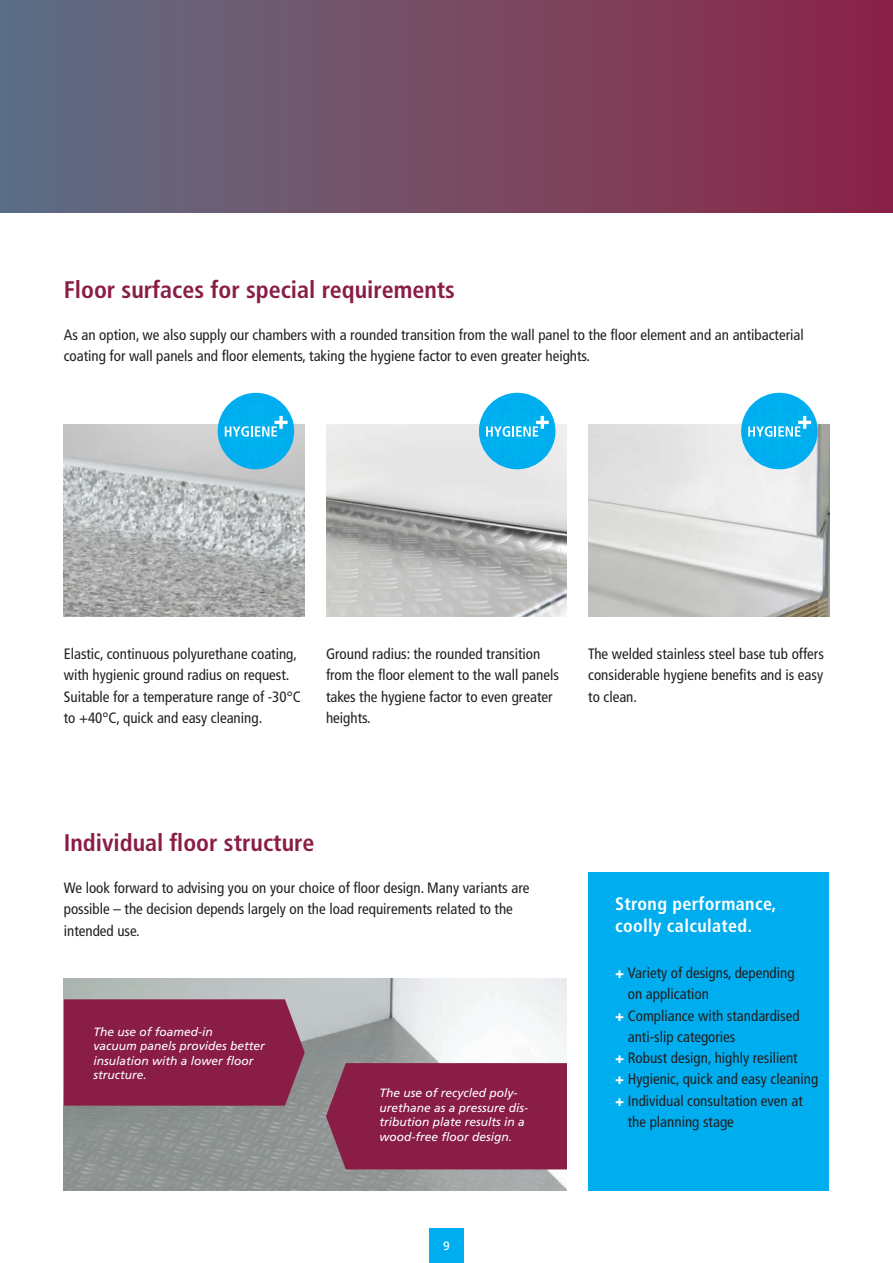
<style>
.page{position:relative;width:893px;height:1263px;background:#fff}
.page>*{position:absolute;margin:0;border:0;box-sizing:border-box;transform-origin:0 0}
.t1{font:700 condensed 24px "Frutiger";color:#891d46}
.t2{font:700 condensed 18px/21.6px "Frutiger";letter-spacing:.02em;color:#fff}
.t3{font:condensed 15px/21.3px "Frutiger";color:#231f20}
.t4{font:italic 12px/14.4px "Frutiger";color:#fff}
.t5{font:12px "Frutiger";color:#fff}
.s1{font-weight:900;font-stretch:normal;color:#fff}
</style>
<div class="page">
<div style="left:429px;top:1229px;width:34px;height:34px;background:#00aeef"></div>
<div style="left:0;top:0;width:893px;height:213px;background:linear-gradient(to right,#5e7184,#8d2544)"></div>
<img style="left:64px;top:425px;width:241px;height:192px">
<img style="left:326px;top:425px;width:241px;height:192px">
<div style="left:479px;top:393px;width:76px;height:76px;background:#00aeef;border-radius:50%"></div>
<svg style="left:486px;top:398px;width:63px;height:66px"></svg>
<div style="left:218px;top:393px;width:76px;height:76px;background:#00aeef;border-radius:50%"></div>
<svg style="left:225px;top:398px;width:63px;height:66px"></svg>
<img style="left:588px;top:425px;width:241px;height:192px">
<div style="left:741px;top:393px;width:77px;height:76px;background:#00aeef;border-radius:50%"></div>
<svg style="left:748px;top:398px;width:63px;height:66px"></svg>
<img style="left:64px;top:978px;width:503px;height:213px">
<div style="left:588px;top:872px;width:241px;height:319px;background:#00aeef"></div>
<div style="left:64px;top:999px;width:241px;height:107px;background:#891d46"></div>
<div style="left:326px;top:1063px;width:241px;height:106px;background:#891d46"></div>
<p class="t1" style="left:64px;top:275px;width:393px">Floor surfaces for special requirements</p>
<p class="t3" style="left:64px;top:324px;width:741px">As an option, we also supply our chambers with a rounded transition from the wall panel to the floor element and an antibacterial coating for wall panels and floor elements, taking the hygiene factor to even greater heights.</p>
<p class="t3" style="left:64px;top:643px;width:238px">Elastic, continuous polyurethane coating, with hygienic ground radius on request.<br>Suitable for a temperature range of -30°C to +40°C, quick and easy cleaning.</p>
<p class="t3" style="left:588px;top:643px;width:237px;text-align:justify">The welded stainless steel base tub offers considerable hygiene benefits and is easy to clean.</p>
<p class="t3" style="left:326px;top:643px;width:234px">Ground radius: the rounded transition from the floor element to the wall panels takes the hygiene factor to even greater heights.</p>
<p class="t1" style="left:64px;top:828px;width:252px">Individual floor structure</p>
<p class="t3" style="left:64px;top:877px;width:467px">We look forward to advising you on your choice of floor design. Many variants are possible – the decision depends largely on the load requirements related to the intended use.</p>
<p class="t4" style="left:94px;top:1024px;width:173px">The use of foamed-in<br>vacuum panels provides better insulation with a lower floor structure.</p>
<p class="t4" style="left:379px;top:1086px;width:150px">The use of recycled poly&shy;urethane as a pressure dis&shy;tribution plate results in a wood-free floor design.</p>
<p class="t5" style="left:443px;top:1239px;width:8px">9</p>
<p class="t2" style="left:615px;top:893px;width:163px">Strong performance, coolly calculated.</p>
<p class="t3" style="left:615px;top:962px;width:181px"><span class="s1">+</span> Variety of designs, depending</p>
<p class="t3" style="left:628px;top:983px;width:83px">on application</p>
<p class="t3" style="left:628px;top:1005px;width:173px;text-indent:-13px"><span class="s1">+</span> Compliance with standardised anti-slip categories</p>
<p class="t3" style="left:615px;top:1047px;width:184px"><span class="s1">+</span> Robust design, highly resilient</p>
<p class="t3" style="left:615px;top:1069px;width:205px"><span class="s1">+</span> Hygienic, quick and easy cleaning</p>
<p class="t3" style="left:628px;top:1090px;width:176px;text-indent:-13px"><span class="s1">+</span> Individual consultation even at the planning stage</p>
</div>
